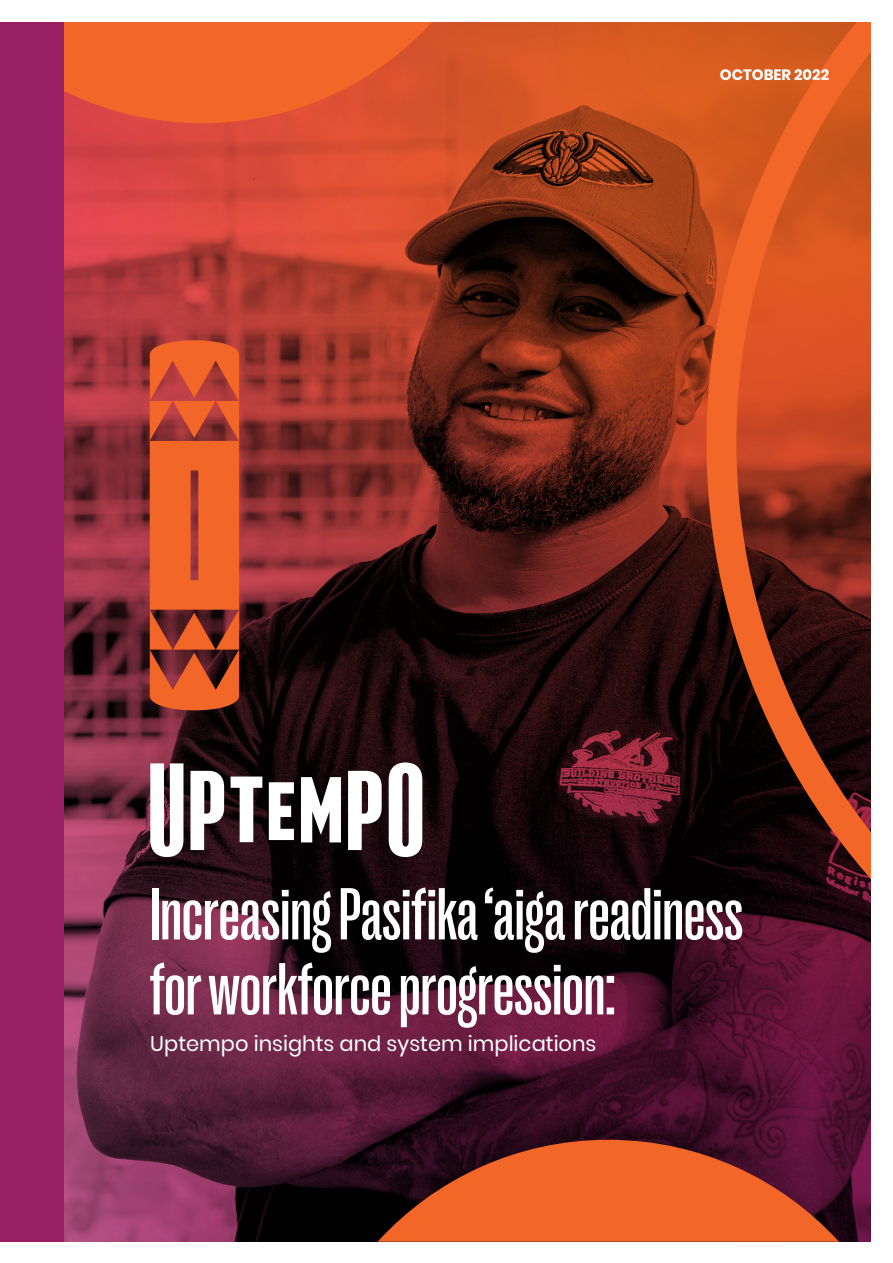
<style>
.page{position:relative;width:893px;height:1263px;background:#fff}
.page>*{position:absolute;margin:0;border:0;box-sizing:border-box;transform-origin:0 0}
.t1{font:500 75px/75px "PP Right Grotesk Tight";color:#fff}
.t2{font:21px "Poppins";color:#fff}
.t3{font:700 15px "Poppins";color:#fff}
</style>
<div class="page">
<img style="left:64px;top:22px;width:807px;height:1220px">
<svg style="left:378px;top:1140px;width:461px;height:102px;background:#b74925"></svg>
<svg style="left:64px;top:22px;width:369px;height:101px;background:#ec6029"></svg>
<svg style="left:691px;top:22px;width:180px;height:941px;background:#8e361a"></svg>
<div style="left:0;top:21px;width:64px;height:1221px;background:#9a2066"></div>
<svg style="left:150px;top:763px;width:33px;height:94px"></svg>
<svg style="left:190px;top:771px;width:34px;height:79px"></svg>
<svg style="left:231px;top:776px;width:31px;height:66px"></svg>
<svg style="left:269px;top:782px;width:25px;height:58px"></svg>
<svg style="left:301px;top:777px;width:40px;height:65px"></svg>
<svg style="left:348px;top:771px;width:34px;height:79px"></svg>
<svg style="left:389px;top:762px;width:33px;height:95px"></svg>
<svg style="left:150px;top:335px;width:89px;height:380px;background:#cf5429"></svg>
<p class="t3" style="left:720px;top:66px;width:111px">OCTOBER 2022</p>
<p class="t1" style="left:150px;top:877px;width:595px">Increasing Pasifika ‘aiga readiness for workforce progression:</p>
<p class="t2" style="left:150px;top:1032px;width:448px">Uptempo insights and system implications</p>
</div>
